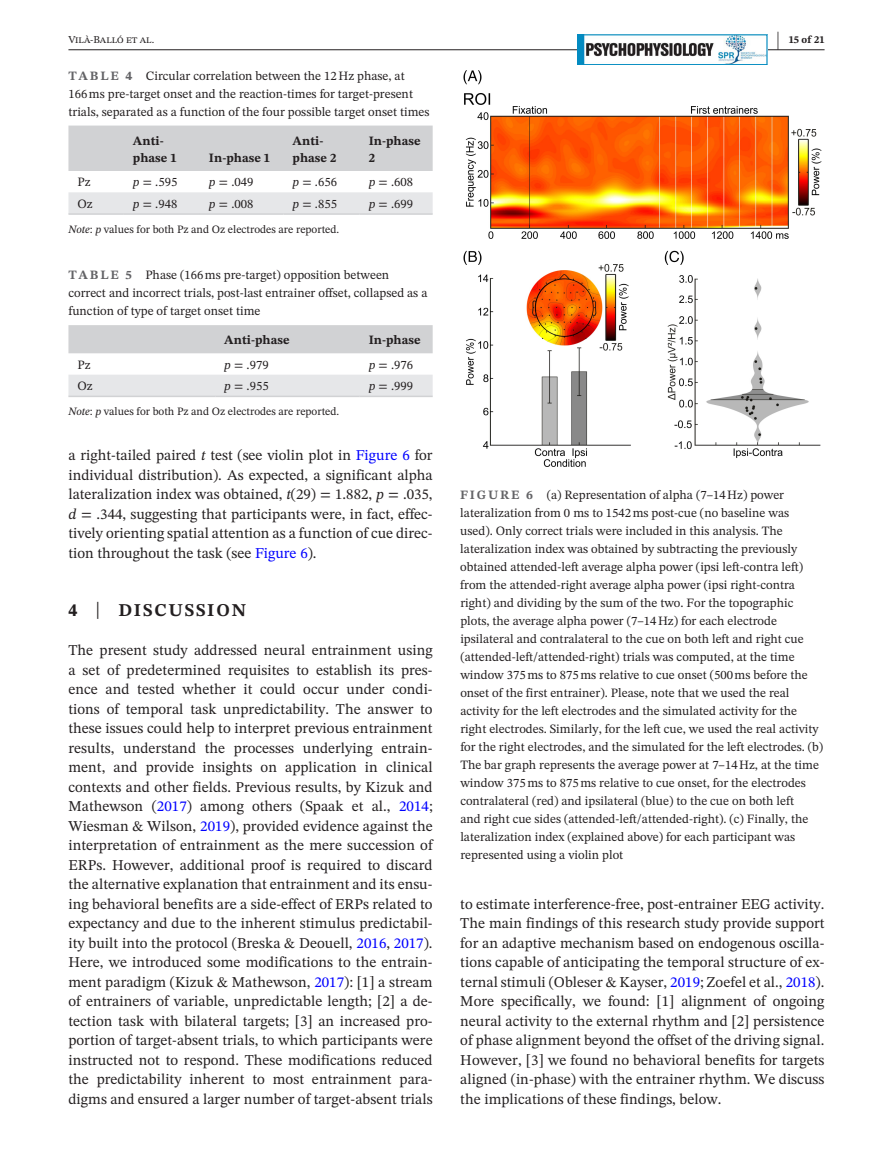
<style>
.page{position:relative;width:893px;height:1174px;background:#fff}
.page>*{position:absolute;margin:0;border:0;box-sizing:border-box;transform-origin:0 0}
.t1{font:700 21px "STIX Two Text";color:#231f20;scale:.42 1}
.t2{font:700 18px "STIX Two Text";letter-spacing:.1em;color:#231f20}
.t3{font:15px/19.5px "STIX Two Text";letter-spacing:.005em;color:#231f20;text-align:justify}
.t4{font:12.75px/18px "STIX Two Text";color:#231f20}
.t5{font:700 12.75px/17.2px "STIX Two Text";color:#231f20}
.t6{font:11.25px "STIX Two Text";color:#231f20}
.t7{font:10.5px "STIX Two Text";color:#231f20}
.t8{font:700 10.5px "STIX Two Text";color:#231f20}
.s1{font-weight:700;color:#636366}
.s2{font-style:italic}
.s3{color:#00f}
.s4{font-weight:400;font-size:23.7px}
</style>
<div class="page">
<hr style="left:68px;top:49px;width:756px;height:1px;background:#231f20">
<img style="left:579px;top:37px;width:186px;height:26px">
<div style="left:577px;top:35px;width:190px;height:30px;border:1px solid #028bc1"></div>
<div style="left:68px;top:126px;width:365px;height:45px;background:#d1d2d4"></div>
<div style="left:68px;top:192px;width:365px;height:21px;background:#e6e7e9"></div>
<hr style="left:68px;top:213px;width:56px;height:2px;background:#d1d2d4">
<hr style="left:124px;top:213px;width:76px;height:2px;background:#d1d2d4">
<hr style="left:200px;top:213px;width:84px;height:2px;background:#d1d2d4">
<hr style="left:284px;top:213px;width:76px;height:2px;background:#d1d2d4">
<hr style="left:360px;top:213px;width:73px;height:2px;background:#d1d2d4">
<div style="left:68px;top:325px;width:365px;height:28px;background:#d1d2d4"></div>
<div style="left:68px;top:375px;width:365px;height:20px;background:#e6e7e9"></div>
<hr style="left:68px;top:395px;width:147px;height:2px;background:#d1d2d4">
<hr style="left:215px;top:395px;width:145px;height:2px;background:#d1d2d4">
<hr style="left:360px;top:395px;width:73px;height:2px;background:#d1d2d4">
<img style="left:464px;top:70px;width:357px;height:396px">
<h1 class="t1" style="left:777px;top:24px;width:8px">|</h1>
<p class="t7" style="left:68px;top:32px;width:87px">Vilà-Balló et al.</p>
<p class="t8" style="left:789px;top:32px;width:37px">15 of 21</p>
<p class="t4" style="left:68px;top:66px;width:363px"><span class="s1">TABLE 4</span> Circular correlation between the 12Hz phase, at<br>166ms pre-target onset and the reaction-times for target-present trials, separated as a function of the four possible target onset times</p>
<p class="t5" style="left:133px;top:132px;width:45px">Anti&shy;phase 1</p>
<p class="t5" style="left:293px;top:132px;width:45px">Anti&shy;phase 2</p>
<p class="t5" style="left:369px;top:132px;width:53px">In-phase<br>2</p>
<p class="t5" style="left:209px;top:149px;width:63px">In-phase 1</p>
<p class="t4" style="left:77px;top:173px;width:15px">Pz</p>
<p class="t4" style="left:133px;top:173px;width:46px"><span class="s2">p</span> = .595</p>
<p class="t4" style="left:209px;top:173px;width:46px"><span class="s2">p</span> = .049</p>
<p class="t4" style="left:293px;top:173px;width:46px"><span class="s2">p</span> = .656</p>
<p class="t4" style="left:369px;top:173px;width:46px"><span class="s2">p</span> = .608</p>
<p class="t4" style="left:77px;top:195px;width:17px">Oz</p>
<p class="t4" style="left:133px;top:195px;width:46px"><span class="s2">p</span> = .948</p>
<p class="t4" style="left:209px;top:195px;width:46px"><span class="s2">p</span> = .008</p>
<p class="t4" style="left:293px;top:195px;width:46px"><span class="s2">p</span> = .855</p>
<p class="t4" style="left:369px;top:195px;width:46px"><span class="s2">p</span> = .699</p>
<p class="t6" style="left:68px;top:221px;width:272px"><span class="s2">Note</span>: <span class="s2">p</span> values for both Pz and Oz electrodes are reported.</p>
<p class="t4" style="left:68px;top:266px;width:360px"><span class="s1">TABLE 5</span> Phase (166ms pre-target) opposition between correct and incorrect trials, post-last entrainer offset, collapsed as a function of type of target onset time</p>
<p class="t5" style="left:224px;top:331px;width:67px">Anti-phase</p>
<p class="t5" style="left:369px;top:331px;width:53px">In-phase</p>
<p class="t4" style="left:77px;top:355px;width:15px">Pz</p>
<p class="t4" style="left:224px;top:355px;width:46px"><span class="s2">p</span> = .979</p>
<p class="t4" style="left:369px;top:355px;width:46px"><span class="s2">p</span> = .976</p>
<p class="t4" style="left:77px;top:377px;width:17px">Oz</p>
<p class="t4" style="left:224px;top:377px;width:46px"><span class="s2">p</span> = .955</p>
<p class="t4" style="left:369px;top:377px;width:46px"><span class="s2">p</span> = .999</p>
<p class="t6" style="left:68px;top:403px;width:272px"><span class="s2">Note</span>: <span class="s2">p</span> values for both Pz and Oz electrodes are reported.</p>
<p class="t3" style="left:68px;top:445px;width:366px">a right-tailed paired <span class="s2">t</span> test (see violin plot in <span class="s3">Figure 6</span> for individual distribution). As expected, a significant alpha lateralization index was obtained, <span class="s2">t</span>(29) = 1.882, <span class="s2">p</span> = .035, <span class="s2">d</span> = .344, suggesting that participants were, in fact, effec&shy;tively orienting spatial attention as a function of cue direc&shy;tion throughout the task (see <span class="s3">Figure 6</span>).</p>
<p class="t2" style="left:68px;top:597px;width:179px">4 <span class="s4">|</span> DISCUSSION</p>
<p class="t3" style="left:68px;top:640px;width:366px">The present study addressed neural entrainment using a set of predetermined requisites to establish its pres&shy;ence and tested whether it could occur under condi&shy;tions of temporal task unpredictability. The answer to these issues could help to interpret previous entrainment results, understand the processes underlying entrain&shy;ment, and provide insights on application in clinical contexts and other fields. Previous results, by Kizuk and Mathewson (<span class="s3">2017</span>) among others (Spaak et al., <span class="s3">2014</span>; Wiesman &amp; Wilson, <span class="s3">2019</span>), provided evidence against the interpretation of entrainment as the mere succession of ERPs. However, additional proof is required to discard the alternative explanation that entrainment and its ensu&shy;ing behavioral benefits are a side-effect of ERPs related to expectancy and due to the inherent stimulus predictabil&shy;ity built into the protocol (Breska &amp; Deouell, <span class="s3">2016</span>, <span class="s3">2017</span>).<br>Here, we introduced some modifications to the entrain&shy;ment paradigm (Kizuk &amp; Mathewson, <span class="s3">2017</span>): [1] a stream of entrainers of variable, unpredictable length; [2] a de&shy;tection task with bilateral targets; [3] an increased pro&shy;portion of target-absent trials, to which participants were instructed not to respond. These modifications reduced the predictability inherent to most entrainment para&shy;digms and ensured a larger number of target-absent trials</p>
<p class="t4" style="left:460px;top:485px;width:365px"><span class="s1">FIGURE 6</span> (a) Representation of alpha (7–14Hz) power lateralization from 0 ms to 1542ms post-cue (no baseline was used). Only correct trials were included in this analysis. The lateralization index was obtained by subtracting the previously obtained attended-left average alpha power (ipsi left-contra left) from the attended-right average alpha power (ipsi right-contra right) and dividing by the sum of the two. For the topographic plots, the average alpha power (7–14Hz) for each electrode ipsilateral and contralateral to the cue on both left and right cue (attended-left/attended-right) trials was computed, at the time window 375ms to 875ms relative to cue onset (500ms before the onset of the first entrainer). Please, note that we used the real activity for the left electrodes and the simulated activity for the right electrodes. Similarly, for the left cue, we used the real activity for the right electrodes, and the simulated for the left electrodes. (b)<br>The bar graph represents the average power at 7–14Hz, at the time window 375ms to 875ms relative to cue onset, for the electrodes contralateral (red) and ipsilateral (blue) to the cue on both left<br>and right cue sides (attended-left/attended-right). (c) Finally, the lateralization index (explained above) for each participant was represented using a violin plot</p>
<p class="t3" style="left:460px;top:894px;width:366px">to estimate interference-free, post-entrainer EEG activity.<br>The main findings of this research study provide support for an adaptive mechanism based on endogenous oscilla&shy;tions capable of anticipating the temporal structure of ex&shy;ternal stimuli (Obleser &amp; Kayser, <span class="s3">2019</span>; Zoefel et al., <span class="s3">2018</span>).<br>More specifically, we found: [1] alignment of ongoing neural activity to the external rhythm and [2] persistence of phase alignment beyond the offset of the driving signal.<br>However, [3] we found no behavioral benefits for targets aligned (in-phase) with the entrainer rhythm. We discuss the implications of these findings, below.</p>
</div>
